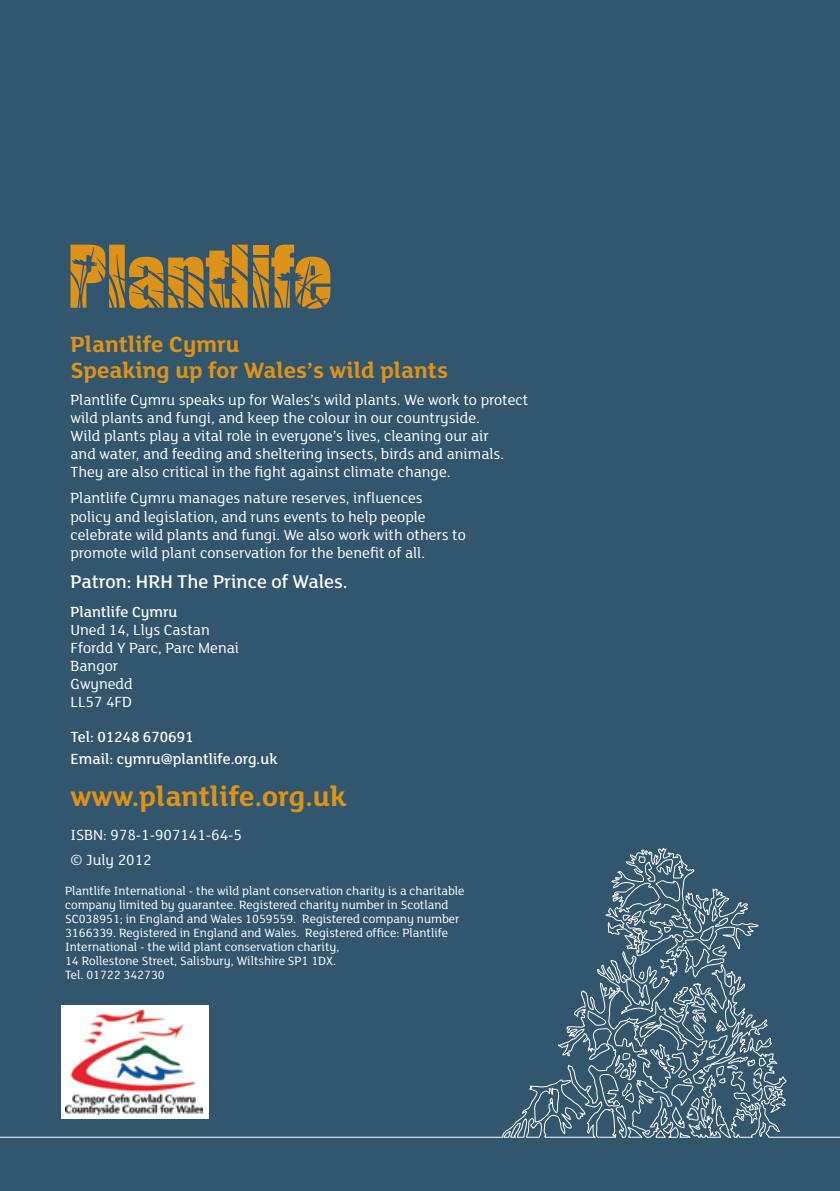
<style>
.page{position:relative;width:840px;height:1191px;background:#fff}
.page>*{position:absolute;margin:0;border:0;box-sizing:border-box;transform-origin:0 0}
.t1{font:700 30px "FS Lola";color:#dd931a}
.t2{font:700 24px/26.4px "FS Lola";color:#dd931a}
.t3{font:500 20px "FS Lola";color:#fff}
.t4{font:16px/18px "FS Lola";color:#fff}
.t5{font:500 16px/22px "FS Lola";color:#fff}
.t6{font:13px/14px "FS Lola";color:#fff}
</style>
<div class="page">
<div style="left:0;top:0;width:839px;height:1191px;background:#32566d"></div>
<svg style="left:70px;top:245px;width:177px;height:64px"></svg>
<svg style="left:253px;top:245px;width:77px;height:64px"></svg>
<svg style="left:0;top:848px;width:839px;height:290px"></svg>
<div style="left:61px;top:1005px;width:148px;height:114px;background:#fff"></div>
<img style="left:65px;top:1011px;width:137px;height:103px">
<h2 class="t2" style="left:70px;top:330px;width:379px">Plantlife Cymru<br>Speaking up for Wales’s wild plants</h2>
<p class="t4" style="left:70px;top:390px;width:459px">Plantlife Cymru speaks up for Wales’s wild plants. We work to protect wild plants and fungi, and keep the colour in our countryside.<br>Wild plants play a vital role in everyone’s lives, cleaning our air<br>and water, and feeding and sheltering insects, birds and animals.<br>They are also critical in the fight against climate change.</p>
<p class="t4" style="left:70px;top:488px;width:396px">Plantlife Cymru manages nature reserves, influences policy and legislation, and runs events to help people celebrate wild plants and fungi. We also work with others to promote wild plant conservation for the benefit of all.</p>
<p class="t3" style="left:70px;top:568px;width:278px">Patron: HRH The Prince of Wales.</p>
<p class="t5" style="left:70px;top:600px;width:108px">Plantlife Cymru</p>
<p class="t4" style="left:70px;top:620px;width:170px">Uned 14, Llys Castan<br>Ffordd Y Parc, Parc Menai<br>Bangor<br>Gwynedd<br>LL57 4FD</p>
<p class="t5" style="left:70px;top:725px;width:208px">Tel: 01248 670691<br>Email: cymru@plantlife.org.uk</p>
<h1 class="t1" style="left:70px;top:776px;width:277px">www.plantlife.org.uk</h1>
<p class="t4" style="left:70px;top:821px;width:173px;line-height:25px">ISBN: 978-1-907141-64-5 © July 2012</p>
<p class="t6" style="left:65px;top:883px;width:401px">Plantlife International - the wild plant conservation charity is a charitable company limited by guarantee. Registered charity number in Scotland SC038951; in England and Wales 1059559. Registered company number 3166339. Registered in England and Wales. Registered office: Plantlife International - the wild plant conservation charity,<br>14 Rollestone Street, Salisbury, Wiltshire SP1 1DX.<br>Tel. 01722 342730</p>
</div>
